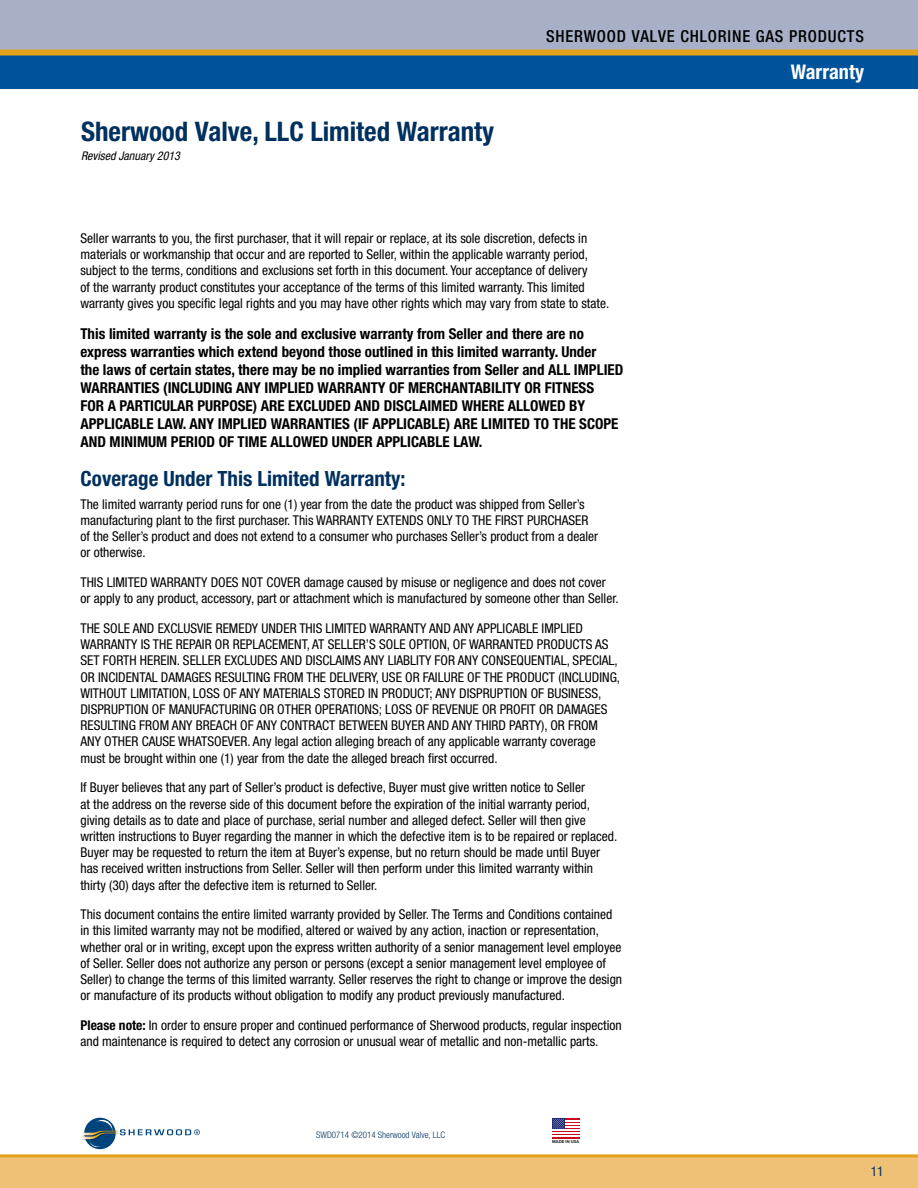
<style>
.page{position:relative;width:918px;height:1188px;background:#fff}
.page>*{position:absolute;margin:0;border:0;box-sizing:border-box;transform-origin:0 0}
.t1{font:700 condensed 27px "Helvetica Neue LT Std";color:#00305e}
.t2{font:700 condensed 21px "Helvetica Neue LT Std";color:#00305e}
.t3{font:700 condensed 20.25px "Helvetica Neue LT Std";color:#fff}
.t4{font:500 condensed 16.5px "Helvetica Neue LT Std";letter-spacing:.05em;color:#000}
.t5{font:700 condensed 15px/18px "Helvetica Neue LT Std";color:#000}
.t6{font:condensed 13.5px/16.2px "Helvetica Neue LT Std";color:#000}
.t7{font:condensed 13.5px "Helvetica Neue LT Std";color:#00305e}
.t8{font:italic condensed 12px "Helvetica Neue LT Std";color:#000}
.t9{font:300 condensed 9px "Helvetica Neue LT Std";color:#00305e}
.t10{font:700 4.05px "Helvetica Neue LT Std";color:#1a171b}
.s1{font-weight:700}
</style>
<div class="page">
<div style="left:0;top:1156px;width:918px;height:32px;background:#eec176"></div>
<hr style="left:0;top:1154px;width:918px;height:3px;background:#e4a11b">
<div style="left:0;top:0;width:918px;height:89px;background:#a7b0c7"></div>
<div style="left:0;top:56px;width:918px;height:33px;background:#00539b"></div>
<div style="left:0;top:50px;width:918px;height:6px;background:#e4a11b"></div>
<div style="left:552px;top:1118px;width:27px;height:20px;background:#cc091c"></div>
<hr style="left:552px;top:1129px;width:27px;height:2px;background:#fff">
<hr style="left:552px;top:1132px;width:27px;height:2px;background:#fff">
<hr style="left:552px;top:1135px;width:27px;height:2px;background:#fff">
<div style="left:552px;top:1118px;width:13px;height:11px;background:#202973"></div>
<svg style="left:552px;top:1119px;width:27px;height:10px"></svg>
<svg style="left:84px;top:1118px;width:32px;height:31px"></svg>
<svg style="left:93px;top:1120px;width:19px;height:20px"></svg>
<div style="left:87px;top:1121px;width:25px;height:22px;background:#00447c;border-radius:50%"></div>
<div style="left:90px;top:1133px;width:14px;height:14px;background:#95b1c8;border-radius:50%"></div>
<div style="left:89px;top:1132px;width:18px;height:15px;background:#00447c;border-radius:50%"></div>
<img style="left:82px;top:1139px;width:33px;height:2px">
<svg style="left:82px;top:1129px;width:118px;height:10px"></svg>
<h1 class="t1" style="left:81px;top:115px;width:415px">Sherwood Valve, LLC Limited Warranty</h1>
<p class="t8" style="left:81px;top:149px;width:100px">Revised January 2013</p>
<p class="t4" style="left:546px;top:27px;width:319px">SHERWOOD VALVE CHLORINE GAS PRODUCTS</p>
<h3 class="t3" style="left:791px;top:60px;width:75px">Warranty</h3>
<p class="t6" style="left:80px;top:230px;width:530px">Seller warrants to you, the first purchaser, that it will repair or replace, at its sole discretion, defects in materials or workmanship that occur and are reported to Seller, within the applicable warranty period, subject to the terms, conditions and exclusions set forth in this document. Your acceptance of delivery<br>of the warranty product constitutes your acceptance of the terms of this limited warranty. This limited warranty gives you specific legal rights and you may have other rights which may vary from state to state.</p>
<p class="t5" style="left:80px;top:325px;width:544px">This limited warranty is the sole and exclusive warranty from Seller and there are no express warranties which extend beyond those outlined in this limited warranty. Under<br>the laws of certain states, there may be no implied warranties from Seller and ALL IMPLIED WARRANTIES (INCLUDING ANY IMPLIED WARRANTY OF MERCHANTABILITY OR FITNESS<br>FOR A PARTICULAR PURPOSE) ARE EXCLUDED AND DISCLAIMED WHERE ALLOWED BY APPLICABLE LAW. ANY IMPLIED WARRANTIES (IF APPLICABLE) ARE LIMITED TO THE SCOPE AND MINIMUM PERIOD OF TIME ALLOWED UNDER APPLICABLE LAW.</p>
<h2 class="t2" style="left:80px;top:466px;width:327px">Coverage Under This Limited Warranty:</h2>
<p class="t6" style="left:80px;top:496px;width:519px">The limited warranty period runs for one (1) year from the date the product was shipped from Seller’s manufacturing plant to the first purchaser. This WARRANTY EXTENDS ONLY TO THE FIRST PURCHASER of the Seller’s product and does not extend to a consumer who purchases Seller’s product from a dealer or otherwise.</p>
<p class="t6" style="left:80px;top:574px;width:540px">THIS LIMITED WARRANTY DOES NOT COVER damage caused by misuse or negligence and does not cover or apply to any product, accessory, part or attachment which is manufactured by someone other than Seller.</p>
<p class="t6" style="left:80px;top:620px;width:541px">THE SOLE AND EXCLUSVIE REMEDY UNDER THIS LIMITED WARRANTY AND ANY APPLICABLE IMPLIED WARRANTY IS THE REPAIR OR REPLACEMENT, AT SELLER’S SOLE OPTION, OF WARRANTED PRODUCTS AS SET FORTH HEREIN. SELLER EXCLUDES AND DISCLAIMS ANY LIABLITY FOR ANY CONSEQUENTIAL, SPECIAL, OR INCIDENTAL DAMAGES RESULTING FROM THE DELIVERY, USE OR FAILURE OF THE PRODUCT (INCLUDING, WITHOUT LIMITATION, LOSS OF ANY MATERIALS STORED IN PRODUCT; ANY DISPRUPTION OF BUSINESS, DISPRUPTION OF MANUFACTURING OR OTHER OPERATIONS; LOSS OF REVENUE OR PROFIT OR DAMAGES RESULTING FROM ANY BREACH OF ANY CONTRACT BETWEEN BUYER AND ANY THIRD PARTY), OR FROM ANY OTHER CAUSE WHATSOEVER. Any legal action alleging breach of any applicable warranty coverage must be brought within one (1) year from the date the alleged breach first occurred.</p>
<p class="t6" style="left:80px;top:779px;width:538px">If Buyer believes that any part of Seller’s product is defective, Buyer must give written notice to Seller<br>at the address on the reverse side of this document before the expiration of the initial warranty period, giving details as to date and place of purchase, serial number and alleged defect. Seller will then give written instructions to Buyer regarding the manner in which the defective item is to be repaired or replaced.<br>Buyer may be requested to return the item at Buyer’s expense, but no return should be made until Buyer has received written instructions from Seller. Seller will then perform under this limited warranty within thirty (30) days after the defective item is returned to Seller.</p>
<p class="t6" style="left:80px;top:906px;width:543px">This document contains the entire limited warranty provided by Seller. The Terms and Conditions contained in this limited warranty may not be modified, altered or waived by any action, inaction or representation, whether oral or in writing, except upon the express written authority of a senior management level employee of Seller. Seller does not authorize any person or persons (except a senior management level employee of Seller) to change the terms of this limited warranty. Seller reserves the right to change or improve the design or manufacture of its products without obligation to modify any product previously manufactured.</p>
<p class="t6" style="left:80px;top:1017px;width:543px"><span class="s1">Please note:</span> In order to ensure proper and continued performance of Sherwood products, regular inspection and maintenance is required to detect any corrosion or unusual wear of metallic and non-metallic parts.</p>
<p class="t9" style="left:316px;top:1130px;width:131px">SWD0714 ©2014 Sherwood Valve, LLC</p>
<p class="t10" style="left:552px;top:1139px;width:29px">MADE IN USA</p>
<p class="t7" style="left:871px;top:1163px;width:14px">11</p>
</div>
